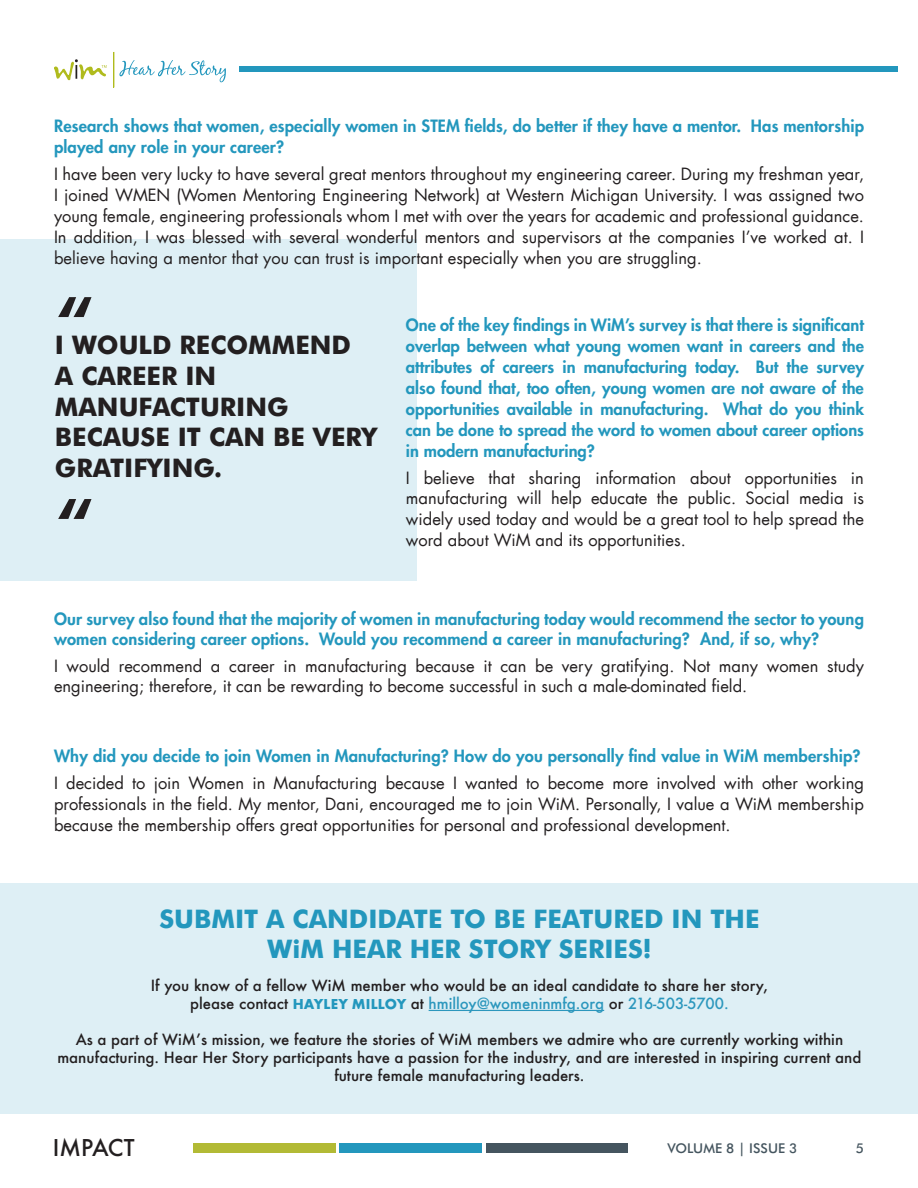
<style>
.page{position:relative;width:918px;height:1188px;background:#fff}
.page>*{position:absolute;margin:0;border:0;box-sizing:border-box;transform-origin:0 0}
.t1{font:700 60px "Futura";color:#231f20}
.t2{font:25.5px/30.6px "Futura Bold 3";color:#231f20}
.Header_2{font:25.5px "Futura Bold 3";color:#2397bd}
.t3{font:500 22.5px "Futura";color:#231f20}
.t4{font:16.5px/21px "Futura";color:#231f20;text-align:justify}
.t5{font:800 16.5px/21px "Futura";letter-spacing:.01em;color:#2397bd}
.t6{font:500 15px/18px "Futura";color:#231f20;text-align:center}
.t7{font:500 15px "Futura";color:#2c97bd}
.t8{font:500 13.5px "Futura BT";color:#45555f}
.s1{color:#231f20}
.s2{font-family:"Futura T";font-weight:700;color:#2397bd}
</style>
<div class="page">
<div style="left:486px;top:1143px;width:142px;height:9px;background:#45555f"></div>
<div style="left:340px;top:1143px;width:142px;height:9px;background:#2397bd"></div>
<div style="left:194px;top:1143px;width:142px;height:9px;background:#b2ba35"></div>
<div style="left:0;top:239px;width:417px;height:341px;background:#deeff5"></div>
<div style="left:0;top:883px;width:918px;height:231px;background:#deeff5"></div>
<hr style="left:429px;top:1010px;width:175px;height:1px;background:#2c97bd">
<div style="left:239px;top:67px;width:659px;height:5px;background:#2397bd"></div>
<svg style="left:119px;top:60px;width:107px;height:22px"></svg>
<hr style="left:113px;top:52px;width:1px;height:35px;background:#b0bb1d">
<svg style="left:54px;top:59px;width:53px;height:21px"></svg>
<p class="t5" style="left:54px;top:116px;width:812px">Research shows that women, especially women in STEM fields, do better if they have a mentor. Has mentorship played any role in your career?</p>
<p class="t4" style="left:54px;top:165px;width:812px">I have been very lucky to have several great mentors throughout my engineering career. During my freshman year, I joined WMEN (Women Mentoring Engineering Network) at Western Michigan University. I was assigned two young female, engineering professionals whom I met with over the years for academic and professional guidance.<br>In addition, I was blessed with several wonderful mentors and supervisors at the companies I’ve worked at. I believe having a mentor that you can trust is important especially when you are struggling.</p>
<p class="t1" style="left:55px;top:276px;width:40px">“</p>
<p class="t2" style="left:55px;top:330px;width:324px">I WOULD RECOMMEND<br>A CAREER IN<br>MANUFACTURING<br>BECAUSE IT CAN BE VERY<br>GRATIFYING.</p>
<p class="t1" style="left:55px;top:478px;width:40px">“</p>
<p class="t5" style="left:406px;top:314px;width:460px;text-align:justify">One of the key findings in WiM’s survey is that there is significant overlap between what young women want in careers and the attributes of careers in manufacturing today. But the survey also found that, too often, young women are not aware of the opportunities available in manufacturing. What do you think can be done to spread the word to women about career options in modern manufacturing?</p>
<p class="t4" style="left:406px;top:469px;width:460px;line-height:20.5px">I believe that sharing information about opportunities in manufacturing will help educate the public. Social media is widely used today and would be a great tool to help spread the word about WiM and its opportunities.</p>
<p class="t5" style="left:54px;top:610px;width:811px;line-height:19.8px">Our survey also found that the majority of women in manufacturing today would recommend the sector to young women considering career options. Would you recommend a career in manufacturing? And, if so, why?</p>
<p class="t4" style="left:54px;top:658px;width:812px;line-height:19.8px">I would recommend a career in manufacturing because it can be very gratifying. Not many women study engineering; therefore, it can be rewarding to become successful in such a male-dominated field.</p>
<p class="t5" style="left:54px;top:745px;width:808px">Why did you decide to join Women in Manufacturing? How do you personally find value in WiM membership?</p>
<p class="t4" style="left:54px;top:773px;width:812px">I decided to join Women in Manufacturing because I wanted to become more involved with other working professionals in the field. My mentor, Dani, encouraged me to join WiM. Personally, I value a WiM membership because the membership offers great opportunities for personal and professional development.</p>
<p class="Header_2" style="left:159px;top:903px;width:602px">SUBMIT A CANDIDATE TO BE FEATURED IN THE</p>
<p class="Header_2" style="left:267px;top:933px;width:386px">WiM HEAR HER STORY SERIES!</p>
<p class="t6" style="left:151px;top:976px;width:619px">If you know of a fellow WiM member who would be an ideal candidate to share her story,</p>
<p class="t7" style="left:190px;top:993px;width:540px"><span class="s1">please contact</span> <span class="s2">HAYLEY MILLOY</span> <span class="s1">at</span> hmilloy@womeninmfg.org <span class="s1">or</span> 216-503-5700.</p>
<p class="t6" style="left:57px;top:1030px;width:806px">As a part of WiM’s mission, we feature the stories of WiM members we admire who are currently working within manufacturing. Hear Her Story participants have a passion for the industry, and are interested in inspiring current and future female manufacturing leaders.</p>
<h3 class="t3" style="left:53px;top:1133px;width:83px">IMPACT</h3>
<p class="t8" style="left:667px;top:1140px;width:132px">VOLUME 8 | ISSUE 3</p>
<p class="t8" style="left:856px;top:1140px;width:10px">5</p>
</div>
